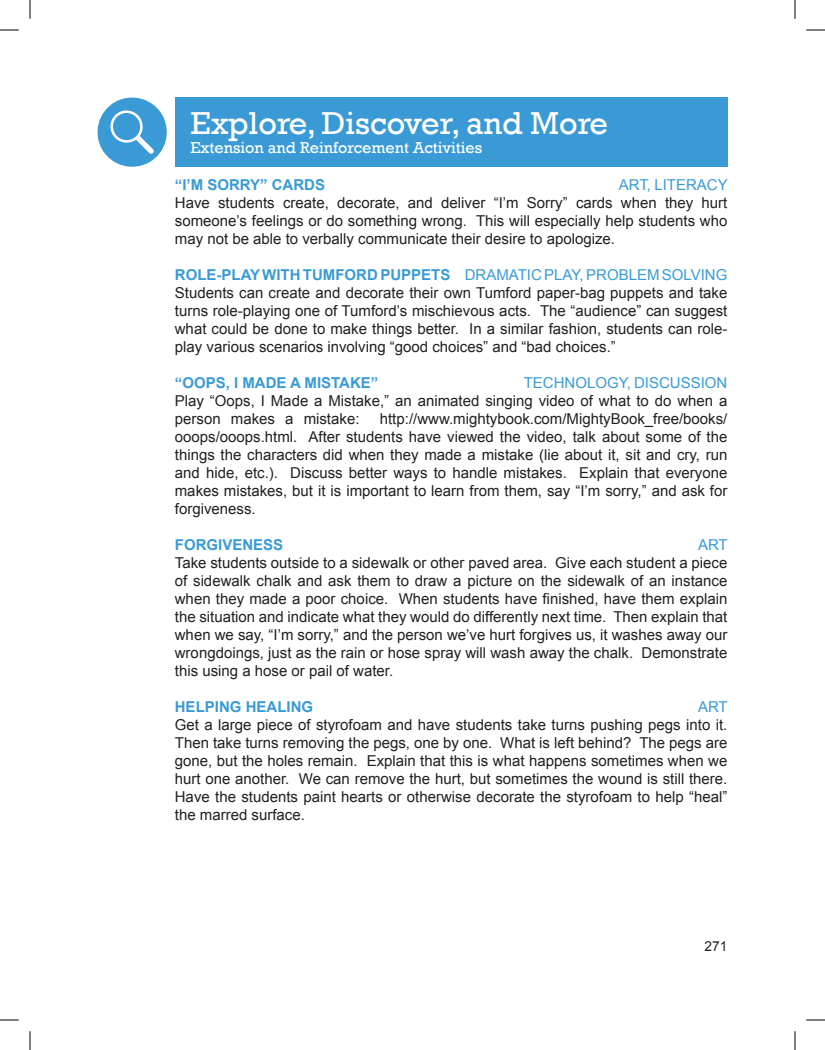
<style>
.page{position:relative;width:825px;height:1050px;background:#fff}
.page>*{position:absolute;margin:0;border:0;box-sizing:border-box;transform-origin:0 0}
.t1{font:32.5px "Rockwell";color:#fff}
.t2{font:16.25px "Rockwell";color:#fff}
.t3{font:15px/18px "Arial";color:#231f20;text-align:justify}
.t4{font:700 15px "Arial";color:#399ad5}
.t5{font:15px "Arial";color:#399ad5}
.t6{font:13.75px "Arial";color:#231f20}
.s1{font-weight:400}
</style>
<div class="page">
<div style="left:175px;top:98px;width:553px;height:69px;background:#399ad5"></div>
<svg style="left:97px;top:97px;width:70px;height:70px"></svg>
<svg style="left:0;top:29px;width:19px;height:2px"></svg>
<svg style="left:806px;top:29px;width:19px;height:2px"></svg>
<svg style="left:0;top:1019px;width:19px;height:2px"></svg>
<svg style="left:806px;top:1019px;width:19px;height:2px"></svg>
<svg style="left:29px;top:0;width:2px;height:19px"></svg>
<svg style="left:29px;top:1031px;width:2px;height:19px"></svg>
<svg style="left:794px;top:0;width:2px;height:19px"></svg>
<svg style="left:794px;top:1031px;width:2px;height:19px"></svg>
<h1 class="t1" style="left:190px;top:104px;width:419px">Explore, Discover, and More</h1>
<p class="t2" style="left:190px;top:138px;width:293px">Extension and Reinforcement Activities</p>
<p class="t4" style="left:175px;top:175px;width:150px">“I’M SORRY” CARDS</p>
<p class="t5" style="left:619px;top:175px;width:54px">Art, Literacy</p>
<p class="t3" style="left:175px;top:194px;width:554px">Have students create, decorate, and deliver “I’m Sorry” cards when they hurt someone’s feelings or do something wrong. This will especially help students who may not be able to verbally communicate their desire to apologize.</p>
<p class="t4" style="left:175px;top:265px;width:311px">ROLE-PLAY WITH TUMFORD PUPPETS <span class="s1">Dramatic</span></p>
<p class="t5" style="left:544px;top:265px;width:64px">Play, Problem</p>
<p class="t5" style="left:662px;top:265px;width:20px">Solving</p>
<p class="t3" style="left:175px;top:284px;width:554px">Students can create and decorate their own Tumford paper-bag puppets and take turns role-playing one of Tumford’s mischievous acts. The “audience” can suggest what could be done to make things better. In a similar fashion, students can role&shy;play various scenarios involving “good choices” and “bad choices.”</p>
<p class="t4" style="left:175px;top:373px;width:205px">“OOPS, I MADE A MISTAKE”</p>
<p class="t5" style="left:524px;top:373px;width:21px">Technology</p>
<p class="t5" style="left:627px;top:373px;width:28px">, Discussion</p>
<p class="t3" style="left:175px;top:392px;width:554px">Play “Oops, I Made a Mistake,” an animated singing video of what to do when a person makes a mistake:</p>
<p class="t3" style="left:175px;top:410px;width:554px;text-indent:205px">http://www.mightybook.com/MightyBook_free/books/ ooops/ooops.html. After students have viewed the video, talk about some of the things the characters did when they made a mistake (lie about it, sit and cry, run and hide, etc.). Discuss better ways to handle mistakes. Explain that everyone makes mistakes, but it is important to learn from them, say “I’m sorry,” and ask for forgiveness.</p>
<p class="t4" style="left:175px;top:535px;width:99px">FORGIVENESS</p>
<p class="t5" style="left:698px;top:535px;width:21px">Art</p>
<p class="t3" style="left:175px;top:554px;width:554px">Take students outside to a sidewalk or other paved area. Give each student a piece of sidewalk chalk and ask them to draw a picture on the sidewalk of an instance when they made a poor choice. When students have finished, have them explain the situation and indicate what they would do differently next time. Then explain that when we say, “I’m sorry,” and the person we’ve hurt forgives us, it washes away our wrongdoings, just as the rain or hose spray will wash away the chalk. Demonstrate this using a hose or pail of water.</p>
<p class="t4" style="left:175px;top:697px;width:140px">HELPING HEALING</p>
<p class="t5" style="left:698px;top:697px;width:21px">Art</p>
<p class="t3" style="left:175px;top:716px;width:554px">Get a large piece of styrofoam and have students take turns pushing pegs into it.<br>Then take turns removing the pegs, one by one. What is left behind? The pegs are gone, but the holes remain. Explain that this is what happens sometimes when we hurt one another. We can remove the hurt, but sometimes the wound is still there.<br>Have the students paint hearts or otherwise decorate the styrofoam to help “heal” the marred surface.</p>
<p class="t6" style="left:705px;top:937px;width:24px">271</p>
</div>
